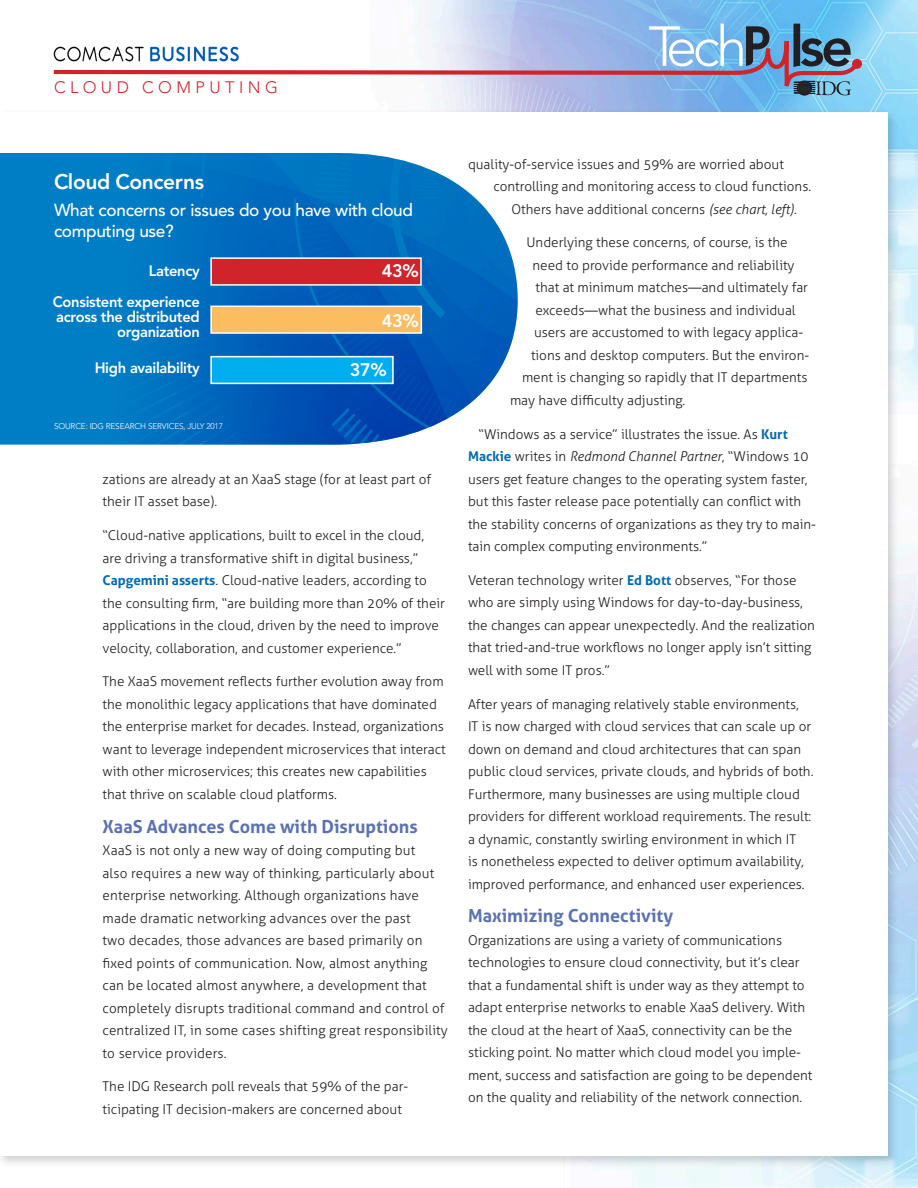
<style>
.page{position:relative;width:918px;height:1188px;background:#fff}
.page>*{position:absolute;margin:0;border:0;box-sizing:border-box;transform-origin:0 0}
.Chart_Head{font:800 21px "Avenir";letter-spacing:-.02em;color:#fff}
.Subhead{font:700 18px "Aller";color:#5b72b2}
.Chart{font:800 18px "Avenir";color:#fff}
.Chart-Deck{font:500 17.25px/21px "Avenir";letter-spacing:-.02em;color:#fff}
.content_topic{font:300 16.5px "Avenir";letter-spacing:.27em;color:#d1232a}
.Chart-Explainer{font:800 15px/15px "Avenir";letter-spacing:-.02em;color:#fff;text-align:right}
.Body-No_Indent{font:300 13.5px/22.5px "Aller";color:#231f20}
.Chart_Source{font:300 8.25px "Avenir";letter-spacing:-.02em;color:#fff}
.s1{font-weight:700;color:#006bb5}
.s2{font-style:italic}
</style>
<div class="page">
<img style="left:408px;top:0;width:510px;height:1188px">
<div style="left:0;top:108px;width:899px;height:1061px;background:#231f20;opacity:.2"></div>
<div style="left:0;top:112px;width:887px;height:1044px;background:#fff"></div>
<svg style="left:852px;top:59px;width:10px;height:10px"></svg>
<svg style="left:53px;top:24px;width:807px;height:71px"></svg>
<img style="left:53px;top:47px;width:200px;height:15px">
<div style="left:0;top:153px;width:99px;height:292px;background:#007ec5"></div>
<img style="left:99px;top:153px;width:419px;height:292px">
<div style="left:210px;top:257px;width:212px;height:29px;background:#d1232a;border:2px solid #fff"></div>
<div style="left:210px;top:306px;width:212px;height:28px;background:#fcbc60;border:2px solid #fff"></div>
<div style="left:210px;top:356px;width:184px;height:28px;background:#00aeef;border:2px solid #fff"></div>
<p class="content_topic" style="left:54px;top:78px;width:226px">CLOUD COMPUTING</p>
<p class="Chart_Head" style="left:54px;top:169px;width:152px">Cloud Concerns</p>
<p class="Chart-Deck" style="left:54px;top:200px;width:361px">What concerns or issues do you have with cloud computing use?</p>
<p class="Chart-Explainer" style="left:149px;top:263px;width:53px">Latency</p>
<p class="Chart-Explainer" style="left:53px;top:295px;width:148px">Consistent experience across the distributed organization</p>
<p class="Chart-Explainer" style="left:95px;top:361px;width:107px">High availability</p>
<p class="Chart_Source" style="left:54px;top:422px;width:171px">SOURCE: IDG RESEARCH SERVICES, JULY 2017</p>
<p class="Chart" style="left:382px;top:260px;width:38px">43%</p>
<p class="Chart" style="left:382px;top:310px;width:38px">43%</p>
<p class="Chart" style="left:350px;top:359px;width:38px">37%</p>
<p class="Body-No_Indent" style="left:103px;top:468px;width:330px">zations are already at an XaaS stage (for at least part of their IT asset base).</p>
<p class="Body-No_Indent" style="left:103px;top:524px;width:344px">“Cloud-native applications, built to excel in the cloud, are driving a transformative shift in digital business,” <span class="s1">Capgemini asserts</span>. Cloud-native leaders, according to the consulting firm, “are building more than 20% of their applications in the cloud, driven by the need to improve velocity, collaboration, and customer experience.”</p>
<p class="Body-No_Indent" style="left:103px;top:670px;width:345px">The XaaS movement reflects further evolution away from the monolithic legacy applications that have dominated the enterprise market for decades. Instead, organizations want to leverage independent microservices that interact with other microservices; this creates new capabilities that thrive on scalable cloud platforms.</p>
<p class="Subhead" style="left:103px;top:815px;width:317px">XaaS Advances Come with Disruptions</p>
<p class="Body-No_Indent" style="left:103px;top:839px;width:347px">XaaS is not only a new way of doing computing but<br>also requires a new way of thinking, particularly about enterprise networking. Although organizations have made dramatic networking advances over the past<br>two decades, those advances are based primarily on fixed points of communication. Now, almost anything can be located almost anywhere, a development that completely disrupts traditional command and control of centralized IT, in some cases shifting great responsibility to service providers.</p>
<p class="Body-No_Indent" style="left:103px;top:1075px;width:307px">The IDG Research poll reveals that 59% of the par&shy;ticipating IT decision-makers are concerned about</p>
<p class="Body-No_Indent" style="left:468px;top:153px;width:317px">quality-of-service issues and 59% are worried about</p>
<p class="Body-No_Indent" style="left:494px;top:175px;width:319px">controlling and monitoring access to cloud functions.</p>
<p class="Body-No_Indent" style="left:512px;top:198px;width:287px">Others have additional concerns <span class="s2">(see chart, left)</span>.</p>
<p class="Body-No_Indent" style="left:526px;top:231px;width:263px">Underlying these concerns, of course, is the</p>
<p class="Body-No_Indent" style="left:532px;top:254px;width:264px">need to provide performance and reliability</p>
<p class="Body-No_Indent" style="left:536px;top:276px;width:274px">that at minimum matches—and ultimately far</p>
<p class="Body-No_Indent" style="left:536px;top:299px;width:262px">exceeds—what the business and individual</p>
<p class="Body-No_Indent" style="left:534px;top:321px;width:271px">users are accustomed to with legacy applica-</p>
<p class="Body-No_Indent" style="left:531px;top:344px;width:280px">tions and desktop computers. But the environ-</p>
<p class="Body-No_Indent" style="left:522px;top:366px;width:287px">ment is changing so rapidly that IT departments</p>
<p class="Body-No_Indent" style="left:510px;top:389px;width:177px">may have difficulty adjusting.</p>
<p class="Body-No_Indent" style="left:468px;top:423px;width:349px;text-indent:10px">“Windows as a service” illustrates the issue. As <span class="s1">Kurt Mackie</span> writes in <span class="s2">Redmond Channel Partner</span>, “Windows 10 users get feature changes to the operating system faster, but this faster release pace potentially can conflict with the stability concerns of organizations as they try to main&shy;tain complex computing environments.”</p>
<p class="Body-No_Indent" style="left:468px;top:569px;width:348px">Veteran technology writer <span class="s1">Ed Bott</span> observes, “For those who are simply using Windows for day-to-day-business, the changes can appear unexpectedly. And the realization that tried-and-true workflows no longer apply isn’t sitting well with some IT pros.”</p>
<p class="Body-No_Indent" style="left:468px;top:693px;width:347px">After years of managing relatively stable environments,<br>IT is now charged with cloud services that can scale up or down on demand and cloud architectures that can span public cloud services, private clouds, and hybrids of both.<br>Furthermore, many businesses are using multiple cloud providers for different workload requirements. The result: a dynamic, constantly swirling environment in which IT<br>is nonetheless expected to deliver optimum availability, improved performance, and enhanced user experiences.</p>
<p class="Subhead" style="left:468px;top:905px;width:207px">Maximizing Connectivity</p>
<p class="Body-No_Indent" style="left:468px;top:929px;width:346px">Organizations are using a variety of communications technologies to ensure cloud connectivity, but it’s clear that a fundamental shift is under way as they attempt to adapt enterprise networks to enable XaaS delivery. With the cloud at the heart of XaaS, connectivity can be the sticking point. No matter which cloud model you imple&shy;ment, success and satisfaction are going to be dependent on the quality and reliability of the network connection.</p>
</div>
